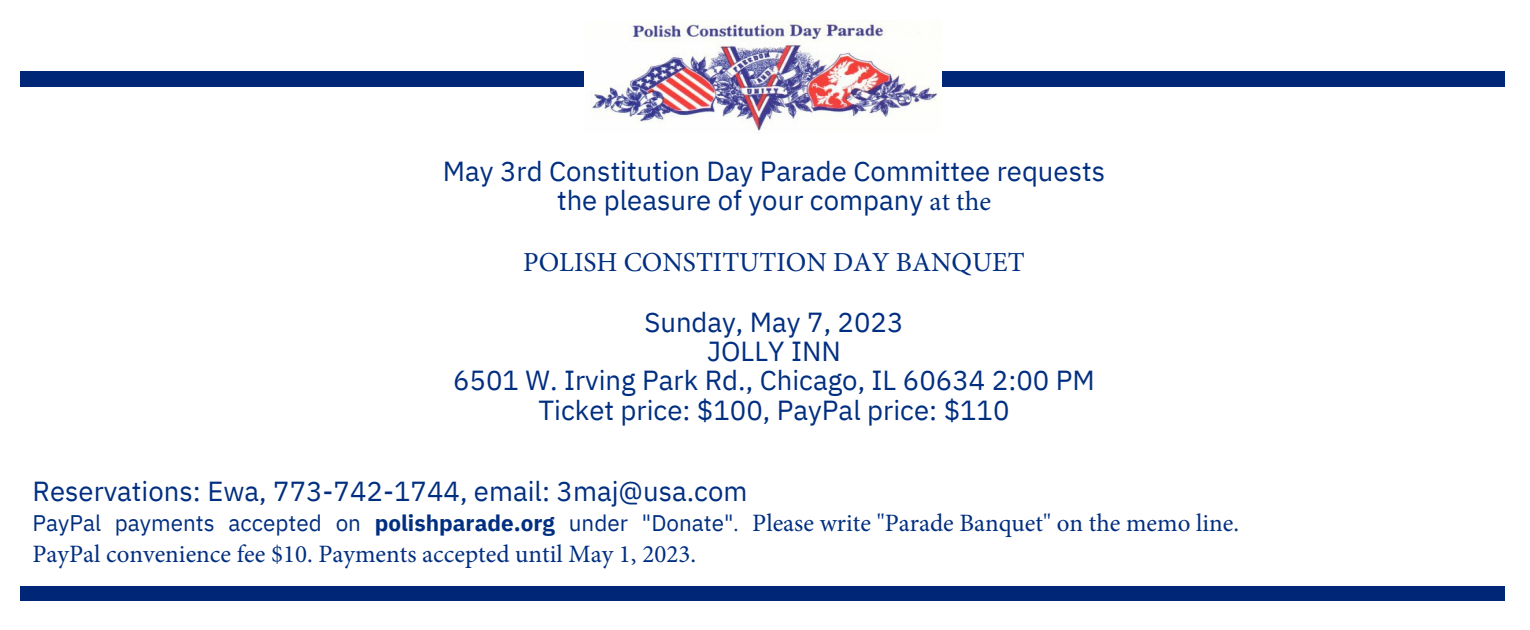
<style>
.page{position:relative;width:1530px;height:630px;background:#fff}
.page>*{position:absolute;margin:0;border:0;box-sizing:border-box;transform-origin:0 0}
.t1{font:27.5px/29.2px "IBM Plex Sans";color:#002e80;text-align:center}
.t2{font:27.5px "Minion Pro";color:#002e80}
.t3{font:25px/31.2px "Minion Pro";color:#002e80}
.s1{font-family:"Minion Pro"}
.s2{font-family:"IBM Plex Sans";font-size:22.5px}
.s3{font-family:"IBM Plex Sans";font-weight:700;font-size:22.5px}
.s4{font-size:22.5px}
</style>
<div class="page">
<div style="left:20px;top:586px;width:1485px;height:15px;background:#002678"></div>
<div style="left:20px;top:71px;width:1485px;height:16px;background:#002678"></div>
<div style="left:570px;top:8px;width:385px;height:126px;background:#fff"></div>
<img style="left:590px;top:21px;width:347px;height:110px">
<p class="t1" style="left:443px;top:156px;width:664px">May 3rd Constitution Day Parade Committee requests the pleasure of your company <span class="s1">at the</span></p>
<p class="t2" style="left:523px;top:244px;width:503px">POLISH CONSTITUTION DAY BANQUET</p>
<p class="t1" style="left:453px;top:307px;width:643px">Sunday, May 7, 2023<br>JOLLY INN<br>6501 W. Irving Park Rd., Chicago, IL 60634 2:00 PM<br>Ticket price: $100, PayPal price: $110</p>
<p class="t1" style="left:33px;top:476px;width:716px">Reservations: Ewa, 773-742-1744, email: 3maj@usa.com</p>
<p class="t3" style="left:33px;top:507px;width:1208px"><span class="s2">PayPal payments accepted on</span> <span class="s3">polishparade.org</span> <span class="s2">under "Donate"</span><span class="s4">.</span> Please write "Parade Banquet" on the memo line.<br>PayPal convenience fee $10. Payments accepted until May 1, 2023.</p>
</div>
